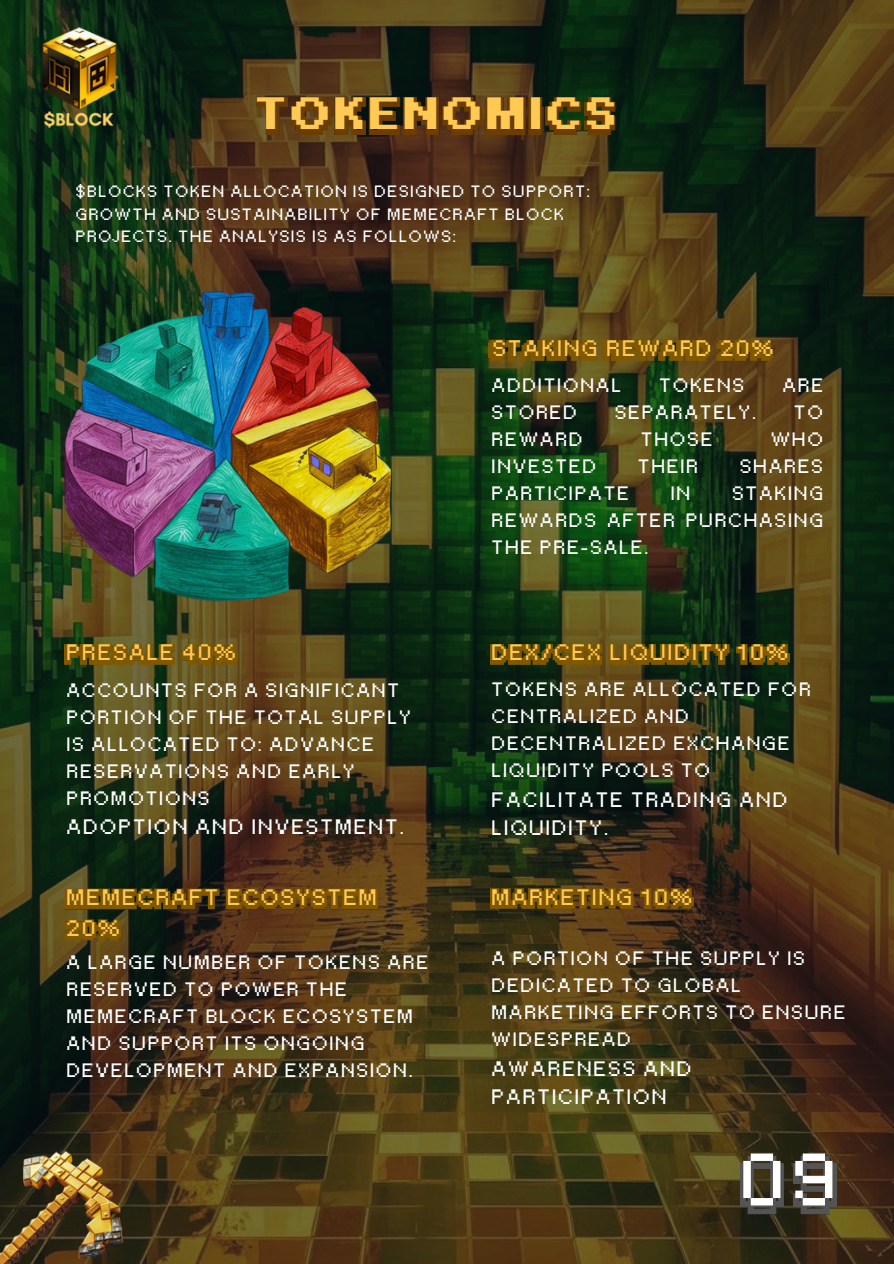
<style>
.page{position:relative;width:894px;height:1264px;background:#fff}
.page>*{position:absolute;margin:0;border:0;box-sizing:border-box;transform-origin:0 0}
.t1{font:74.25px "SCR N Sev Reg";color:#fff}
.t2{font:45px "SCR N Sev Bd Reg";letter-spacing:.07em;color:#ffca53}
.t3{font:22.35px/30.3px "SCR N Sev Reg";color:#ffca53}
.t4{font:20.85px/28.2px "SCR N Sev Reg";color:#fff}
.t5{font:19.35px/27px "SCR N Sev Reg";color:#fff}
.t6{font:16.35px/22.5px "SCR N Sev Reg";color:#fff}
</style>
<div class="page">
<img style="left:0;top:0;width:893px;height:1263px">
<img style="left:254px;top:98px;width:363px;height:37px">
<img style="left:0;top:274px;width:534px;height:344px">
<img style="left:0;top:22px;width:162px;height:124px">
<img style="left:0;top:1140px;width:136px;height:123px">
<img style="left:65px;top:644px;width:172px;height:20px">
<img style="left:57px;top:881px;width:328px;height:66px">
<img style="left:490px;top:888px;width:203px;height:20px">
<img style="left:488px;top:340px;width:283px;height:20px">
<img style="left:490px;top:644px;width:299px;height:20px">
<img style="left:740px;top:1155px;width:95px;height:59px">
<p class="t2" style="left:257px;top:87px;width:363px">TOKENOMICS</p>
<h3 class="t6" style="left:76px;top:180px;width:517px">$BLOCKS TOKEN ALLOCATION IS DESIGNED TO SUPPORT:<br>GROWTH AND SUSTAINABILITY OF MEMECRAFT BLOCK<br>PROJECTS. THE ANALYSIS IS AS FOLLOWS:</h3>
<p class="t3" style="left:493px;top:333px;width:285px">STAKING REWARD 20%</p>
<h2 class="t3" style="left:67px;top:637px;width:173px">PRESALE 40%</h2>
<p class="t5" style="left:67px;top:676px;width:347px">ACCOUNTS FOR A SIGNIFICANT<br>PORTION OF THE TOTAL SUPPLY<br>IS ALLOCATED TO: ADVANCE<br>RESERVATIONS AND EARLY<br>PROMOTIONS</p>
<p class="t4" style="left:67px;top:813px;width:341px">ADOPTION AND INVESTMENT.</p>
<p class="t5" style="left:492px;top:371px;width:133px">ADDITIONAL</p>
<p class="t5" style="left:660px;top:371px;width:88px">TOKENS</p>
<p class="t5" style="left:783px;top:371px;width:44px">ARE</p>
<p class="t5" style="left:492px;top:398px;width:88px">STORED</p>
<p class="t5" style="left:615px;top:398px;width:144px">SEPARATELY.</p>
<p class="t5" style="left:794px;top:398px;width:32px">TO</p>
<p class="t5" style="left:492px;top:425px;width:94px">REWARD</p>
<p class="t5" style="left:641px;top:425px;width:75px">THOSE</p>
<p class="t5" style="left:771px;top:425px;width:56px">WHO</p>
<p class="t5" style="left:492px;top:452px;width:108px">INVESTED</p>
<p class="t5" style="left:638px;top:452px;width:63px">THEIR</p>
<p class="t5" style="left:740px;top:452px;width:87px">SHARES</p>
<p class="t5" style="left:492px;top:479px;width:141px">PARTICIPATE</p>
<p class="t5" style="left:671px;top:479px;width:23px">IN</p>
<p class="t5" style="left:492px;top:479px;width:334px;text-align:justify;text-indent:240px">STAKING REWARDS AFTER PURCHASING THE PRE-SALE.</p>
<p class="t3" style="left:492px;top:637px;width:300px">DEX/CEX LIQUIDITY 10%</p>
<h2 class="t5" style="left:492px;top:676px;width:322px">TOKENS ARE ALLOCATED FOR<br>CENTRALIZED AND<br>DECENTRALIZED EXCHANGE<br>LIQUIDITY POOLS TO</h2>
<h2 class="t4" style="left:492px;top:785px;width:299px">FACILITATE TRADING AND<br>LIQUIDITY.</h2>
<p class="t3" style="left:67px;top:882px;width:314px">MEMECRAFT ECOSYSTEM<br>20%</p>
<h3 class="t3" style="left:492px;top:881px;width:205px">MARKETING 10%</h3>
<h3 class="t5" style="left:67px;top:948px;width:365px">A LARGE NUMBER OF TOKENS ARE<br>RESERVED TO POWER THE<br>MEMECRAFT BLOCK ECOSYSTEM<br>AND SUPPORT ITS ONGOING<br>DEVELOPMENT AND EXPANSION.</h3>
<h3 class="t5" style="left:492px;top:945px;width:357px">A PORTION OF THE SUPPLY IS<br>DEDICATED TO GLOBAL<br>MARKETING EFFORTS TO ENSURE<br>WIDESPREAD</h3>
<h3 class="t4" style="left:492px;top:1054px;width:203px">AWARENESS AND<br>PARTICIPATION</h3>
<h2 class="t1" style="left:743px;top:1134px;width:105px">09</h2>
</div>
